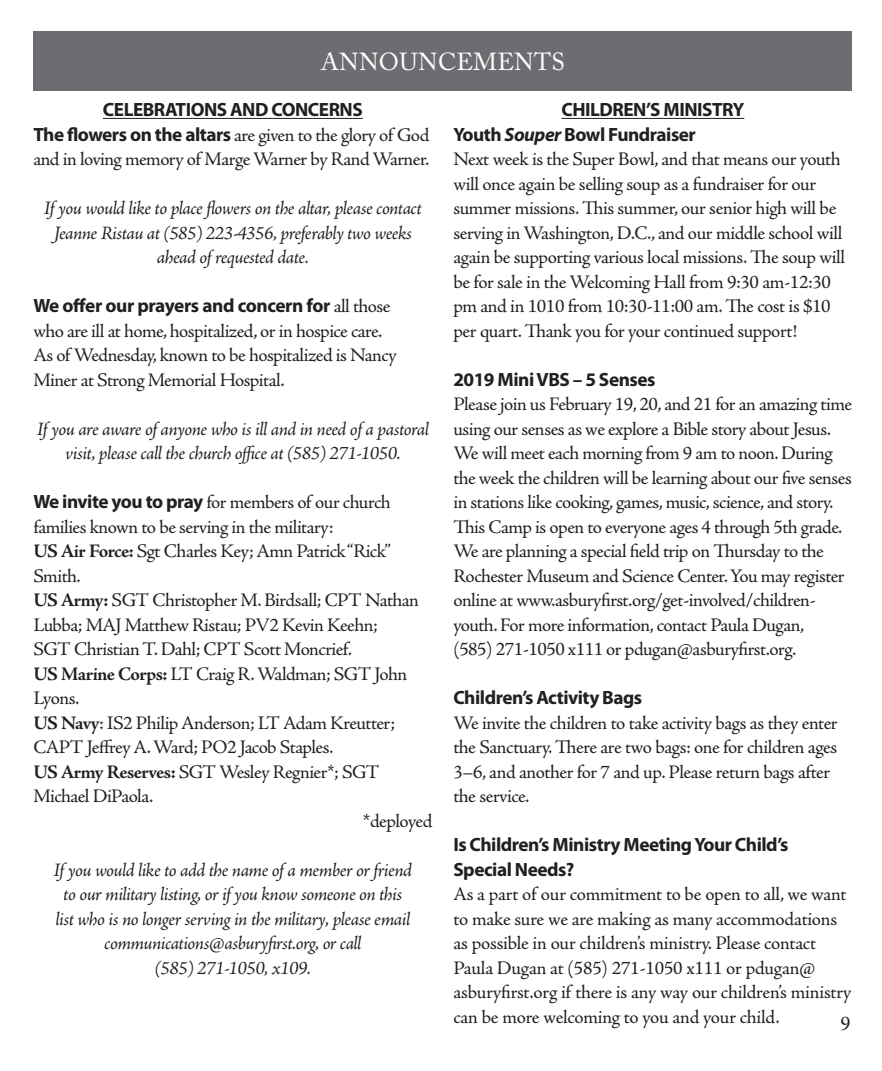
<style>
.page{position:relative;width:882px;height:1071px;background:#fff}
.page>*{position:absolute;margin:0;border:0;box-sizing:border-box;transform-origin:0 0}
.Main_Heading{font:24.5px "Adobe Caslon Pro";letter-spacing:.015em;color:#fff}
.t1{font:21px "Minion Pro";color:#231f20}
.Annoucement_body_tex{font:19.25px/24.5px "Adobe Jenson Pro";letter-spacing:-.025em;color:#231f20}
.Annoucement_body_tex-2{font:italic 19.25px/24.5px "Adobe Jenson Pro";letter-spacing:-.03em;color:#231f20;text-align:center}
.Annoucement_body_tex-3{font:700 19.25px/24.5px "Myriad Pro";letter-spacing:-.025em;color:#231f20}
.Body_text{font:19.25px/24.5px "Adobe Jenson Pro";letter-spacing:-.025em;color:#231f20}
.Annoucement_body_tex-4{font:19.25px/24.5px "Adobe Jenson Pro";letter-spacing:-.055em;color:#231f20}
.s1{font-family:"Myriad Pro";font-weight:700}
.s2{font-weight:700}
.s3{font-style:italic}
</style>
<div class="page">
<hr style="left:103px;top:118px;width:260px;height:1px;background:#231f20">
<hr style="left:561px;top:118px;width:183px;height:1px;background:#231f20">
<div style="left:33px;top:32px;width:819px;height:59px;background:#6c6d70"></div>
<p class="Main_Heading" style="left:321px;top:47px;width:246px">ANNOUNCEMENTS</p>
<p class="Annoucement_body_tex-3" style="left:103px;top:97px;width:261px">CELEBRATIONS AND CONCERNS</p>
<p class="Annoucement_body_tex" style="left:33px;top:123px;width:398px"><span class="s1">The flowers on the altars</span> are given to the glory of God and in loving memory of Marge Warner by Rand Warner.</p>
<p class="Annoucement_body_tex-2" style="left:44px;top:197px;width:379px">If you would like to place flowers on the altar, please contact<br>Jeanne Ristau at (585) 223-4356, preferably two weeks ahead of requested date.</p>
<p class="Body_text" style="left:33px;top:295px;width:365px"><span class="s1">We offer our prayers and concern for</span> all those who are ill at home, hospitalized, or in hospice care.<br>As of Wednesday, known to be hospitalized is Nancy Miner at Strong Memorial Hospital.</p>
<p class="Annoucement_body_tex-2" style="left:37px;top:418px;width:393px">If you are aware of anyone who is ill and in need of a pastoral visit, please call the church office at (585) 271-1050.</p>
<p class="Annoucement_body_tex" style="left:33px;top:491px;width:359px"><span class="s1">We invite you to pray</span> for members of our church families known to be serving in the military:</p>
<p class="Annoucement_body_tex" style="left:33px;top:540px;width:359px"><span class="s2">US Air Force:</span> Sgt Charles Key; Amn Patrick “Rick”<br>Smith.</p>
<p class="Annoucement_body_tex" style="left:33px;top:589px;width:387px"><span class="s2">US Army:</span> SGT Christopher M. Birdsall; CPT Nathan<br>Lubba; MAJ Matthew Ristau; PV2 Kevin Keehn;<br>SGT Christian T. Dahl; CPT Scott Moncrief.</p>
<p class="Annoucement_body_tex-4" style="left:33px;top:662px;width:375px"><span class="s2">US Marine Corps:</span> LT Craig R. Waldman; SGT John<br>Lyons.</p>
<p class="Annoucement_body_tex" style="left:33px;top:711px;width:363px"><span class="s2">US Navy</span>: IS2 Philip Anderson; LT Adam Kreutter;</p>
<p class="Annoucement_body_tex" style="left:33px;top:736px;width:301px">CAPT Jeffrey A. Ward; PO2 Jacob Staples.</p>
<p class="Annoucement_body_tex" style="left:33px;top:760px;width:348px"><span class="s2">US Army Reserves:</span> SGT Wesley Regnier*; SGT<br>Michael DiPaola.</p>
<p class="Annoucement_body_tex" style="left:363px;top:809px;width:71px">*deployed</p>
<p class="Annoucement_body_tex-2" style="left:54px;top:859px;width:360px">If you would like to add the name of a member or friend to our military listing, or if you know someone on this list who is no longer serving in the military, please email communications@asburyfirst.org, or call</p>
<p class="Annoucement_body_tex-2" style="left:155px;top:957px;width:158px">(585) 271-1050, x109.</p>
<p class="Annoucement_body_tex-3" style="left:561px;top:97px;width:184px">CHILDREN’S MINISTRY</p>
<p class="Annoucement_body_tex-3" style="left:453px;top:122px;width:244px">Youth <span class="s3">Souper</span> Bowl Fundraiser</p>
<p class="Annoucement_body_tex" style="left:453px;top:148px;width:393px">Next week is the Super Bowl, and that means our youth will once again be selling soup as a fundraiser for our summer missions. This summer, our senior high will be serving in Washington, D.C., and our middle school will again be supporting various local missions. The soup will be for sale in the Welcoming Hall from 9:30 am-12:30 pm and in 1010 from 10:30-11:00 am. The cost is $10 per quart. Thank you for your continued support!</p>
<p class="Annoucement_body_tex-3" style="left:453px;top:367px;width:204px">2019 Mini VBS – 5 Senses</p>
<p class="Annoucement_body_tex" style="left:453px;top:393px;width:400px">Please join us February 19, 20, and 21 for an amazing time using our senses as we explore a Bible story about Jesus.<br>We will meet each morning from 9 am to noon. During the week the children will be learning about our five senses in stations like cooking, games, music, science, and story.<br>This Camp is open to everyone ages 4 through 5th grade.<br>We are planning a special field trip on Thursday to the Rochester Museum and Science Center. You may register online at www.asburyfirst.org/get-involved/children&shy;youth. For more information, contact Paula Dugan,<br>(585) 271-1050 x111 or pdugan@asburyfirst.org.</p>
<p class="Annoucement_body_tex-3" style="left:453px;top:685px;width:190px">Children’s Activity Bags</p>
<p class="Annoucement_body_tex" style="left:453px;top:711px;width:386px">We invite the children to take activity bags as they enter the Sanctuary. There are two bags: one for children ages 3–6, and another for 7 and up. Please return bags after the service.</p>
<p class="Annoucement_body_tex-3" style="left:453px;top:832px;width:337px">Is Children’s Ministry Meeting Your Child’s<br>Special Needs?</p>
<p class="Annoucement_body_tex" style="left:453px;top:883px;width:399px">As a part of our commitment to be open to all, we want to make sure we are making as many accommodations as possible in our children’s ministry. Please contact Paula Dugan at (585) 271-1050 x111 or pdugan@ asburyfirst.org if there is any way our children’s ministry can be more welcoming to you and your child.</p>
<p class="t1" style="left:840px;top:1010px;width:12px">9</p>
</div>
